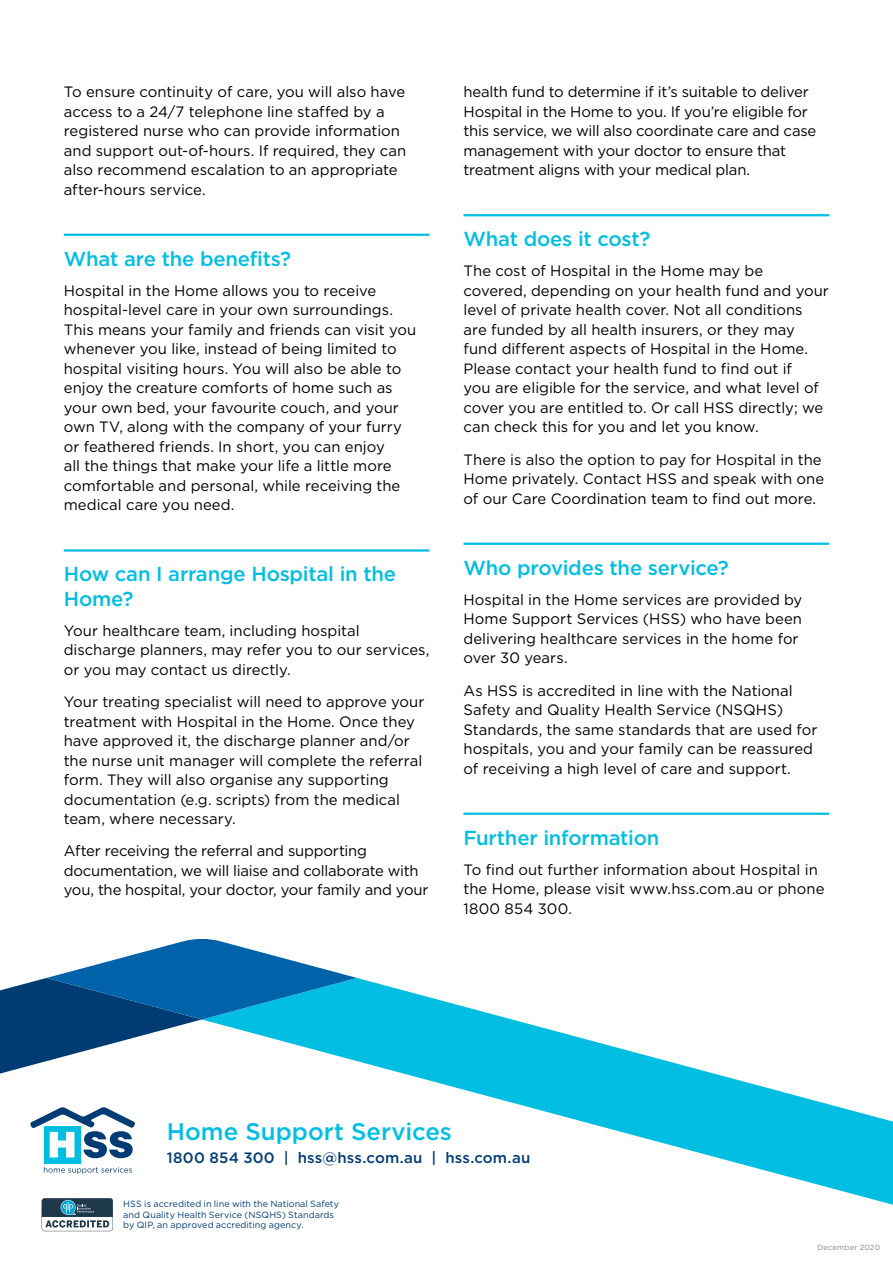
<style>
.page{position:relative;width:893px;height:1263px;background:#fff}
.page>*{position:absolute;margin:0;border:0;box-sizing:border-box;transform-origin:0 0}
.t1{font:500 24px "Gotham";color:#00bee2}
.t2{font:500 20.25px/24.3px "Gotham";letter-spacing:-.01em;color:#00bee2}
.t3{font:15px/19.5px "Gotham";color:#000}
.t4{font:500 15px "Gotham";letter-spacing:.01em;color:#003b74}
.t5{font:9px/10.5px "Gotham";letter-spacing:.005em;color:#003b74}
.t6{font:7.5px "Gotham";letter-spacing:.03em;color:#808285}
</style>
<div class="page">
<svg style="left:357px;top:978px;width:536px;height:227px"></svg>
<svg style="left:0;top:939px;width:357px;height:134px"></svg>
<svg style="left:42px;top:1198px;width:71px;height:33px"></svg>
<div style="left:44px;top:1126px;width:36px;height:37px;background:#00bee2"></div>
<svg style="left:30px;top:1107px;width:105px;height:51px"></svg>
<svg style="left:44px;top:1167px;width:88px;height:7px"></svg>
<hr style="left:64px;top:234px;width:365px;height:2px;background:#00bee2">
<hr style="left:64px;top:549px;width:365px;height:3px;background:#00bee2">
<hr style="left:463px;top:214px;width:366px;height:2px;background:#00bee2">
<hr style="left:463px;top:543px;width:366px;height:2px;background:#00bee2">
<hr style="left:463px;top:813px;width:366px;height:2px;background:#00bee2">
<p class="t3" style="left:64px;top:82px;width:344px">To ensure continuity of care, you will also have access to a 24/7 telephone line staffed by a registered nurse who can provide information and support out-of-hours. If required, they can also recommend escalation to an appropriate after-hours service.</p>
<h2 class="t2" style="left:64px;top:246px;width:229px">What are the benefits?</h2>
<p class="t3" style="left:64px;top:280px;width:354px">Hospital in the Home allows you to receive hospital-level care in your own surroundings.<br>This means your family and friends can visit you whenever you like, instead of being limited to hospital visiting hours. You will also be able to enjoy the creature comforts of home such as your own bed, your favourite couch, and your own TV, along with the company of your furry or feathered friends. In short, you can enjoy<br>all the things that make your life a little more comfortable and personal, while receiving the medical care you need.</p>
<h2 class="t2" style="left:64px;top:562px;width:334px">How can I arrange Hospital in the<br>Home?</h2>
<p class="t3" style="left:64px;top:620px;width:367px">Your healthcare team, including hospital discharge planners, may refer you to our services, or you may contact us directly.</p>
<p class="t3" style="left:64px;top:692px;width:362px">Your treating specialist will need to approve your treatment with Hospital in the Home. Once they have approved it, the discharge planner and/or the nurse unit manager will complete the referral form. They will also organise any supporting documentation (e.g. scripts) from the medical team, where necessary.</p>
<p class="t3" style="left:64px;top:841px;width:366px">After receiving the referral and supporting documentation, we will liaise and collaborate with you, the hospital, your doctor, your family and your</p>
<p class="t3" style="left:463px;top:82px;width:354px">health fund to determine if it’s suitable to deliver Hospital in the Home to you. If you’re eligible for this service, we will also coordinate care and case management with your doctor to ensure that treatment aligns with your medical plan.</p>
<h2 class="t2" style="left:463px;top:227px;width:188px">What does it cost?</h2>
<p class="t3" style="left:463px;top:261px;width:367px">The cost of Hospital in the Home may be covered, depending on your health fund and your level of private health cover. Not all conditions are funded by all health insurers, or they may fund different aspects of Hospital in the Home.<br>Please contact your health fund to find out if<br>you are eligible for the service, and what level of cover you are entitled to. Or call HSS directly; we can check this for you and let you know.</p>
<p class="t3" style="left:463px;top:449px;width:362px">There is also the option to pay for Hospital in the<br>Home privately. Contact HSS and speak with one of our Care Coordination team to find out more.</p>
<h2 class="t2" style="left:463px;top:555px;width:267px">Who provides the service?</h2>
<p class="t3" style="left:463px;top:589px;width:340px">Hospital in the Home services are provided by Home Support Services (HSS) who have been delivering healthcare services in the home for over 30 years.</p>
<p class="t3" style="left:463px;top:680px;width:356px">As HSS is accredited in line with the National Safety and Quality Health Service (NSQHS)<br>Standards, the same standards that are used for hospitals, you and your family can be reassured of receiving a high level of care and support.</p>
<h2 class="t2" style="left:463px;top:825px;width:197px">Further information</h2>
<p class="t3" style="left:463px;top:859px;width:362px">To find out further information about Hospital in the Home, please visit www.hss.com.au or phone<br>1800 854 300.</p>
<h1 class="t1" style="left:167px;top:1115px;width:287px">Home Support Services</h1>
<p class="t4" style="left:167px;top:1148px;width:365px">1800 854 300 | hss@hss.com.au | hss.com.au</p>
<p class="t5" style="left:123px;top:1198px;width:217px">HSS is accredited in line with the National Safety and Quality Health Service (NSQHS) Standards by QIP, an approved accrediting agency.</p>
<p class="t6" style="left:817px;top:1242px;width:64px">December 2020</p>
</div>
